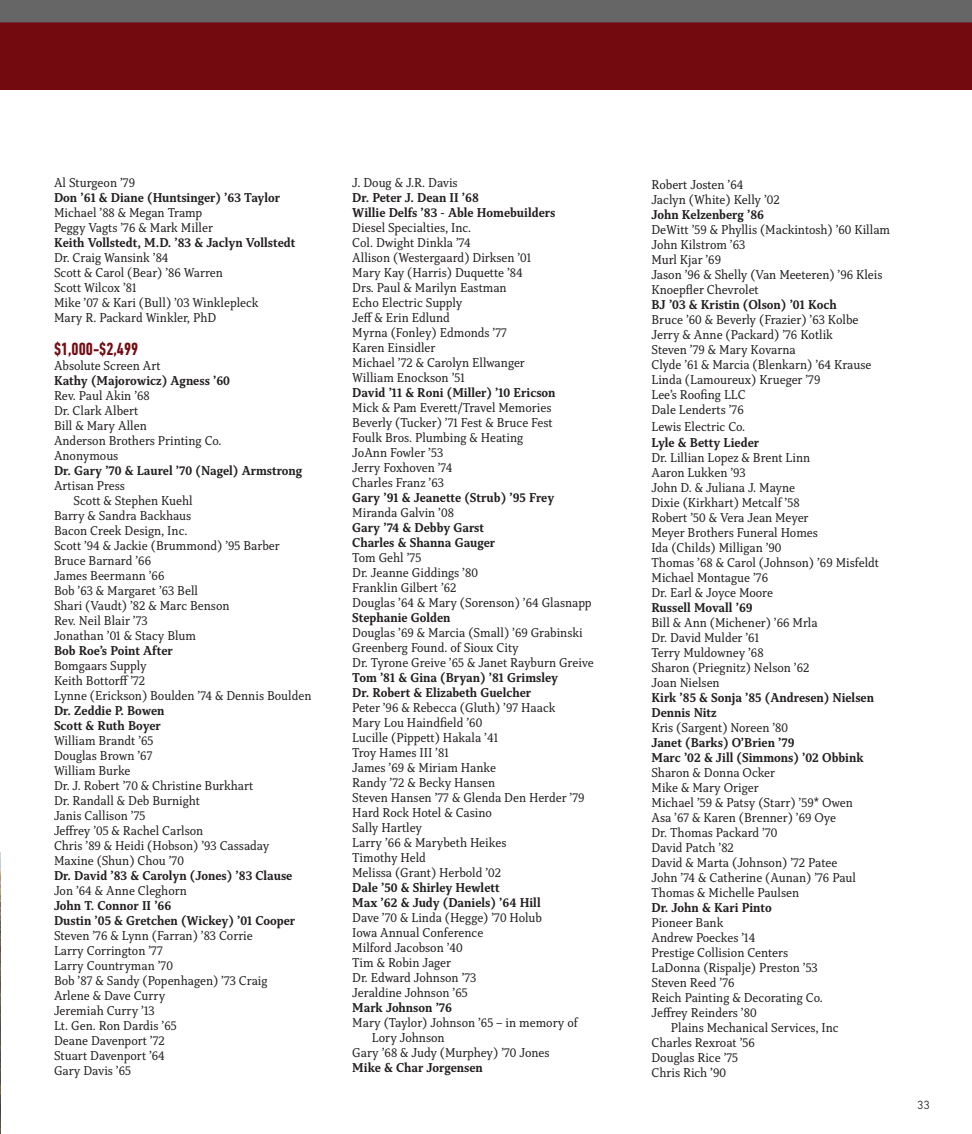
<style>
.page{position:relative;width:972px;height:1134px;background:#fff}
.page>*{position:absolute;margin:0;border:0;box-sizing:border-box;transform-origin:0 0}
.t1{font:700 condensed 18px "DIN Next LT Pro";color:#730b12;scale:.95 1}
.t2{font:13.5px/15px "Capitolina";color:#231f20;scale:.95 1}
.t3{font:700 13.5px/15px "Capitolina";color:#231f20;scale:.95 1}
.t4{font:300 12px "DIN Next LT Pro";color:#000}
</style>
<div class="page">
<img style="left:0;top:852px;width:1px;height:282px">
<div style="left:0;top:22px;width:972px;height:68px;background:#730a10"></div>
<div style="left:0;top:0;width:972px;height:22px;background:#666"></div>
<p class="t2" style="left:54px;top:175px;width:87px">Al Sturgeon ’79</p>
<p class="t3" style="left:54px;top:190px;width:240px">Don ’61 &amp; Diane (Huntsinger) ’63 Taylor</p>
<p class="t2" style="left:54px;top:205px;width:169px">Michael ’88 &amp; Megan Tramp<br>Peggy Vagts ’76 &amp; Mark Miller</p>
<p class="t3" style="left:54px;top:235px;width:256px">Keith Vollstedt, M.D. ’83 &amp; Jaclyn Vollstedt</p>
<p class="t2" style="left:54px;top:250px;width:217px">Dr. Craig Wansink ’84<br>Scott &amp; Carol (Bear) ’86 Warren<br>Scott Wilcox ’81<br>Mike ’07 &amp; Kari (Bull) ’03 Winklepleck<br>Mary R. Packard Winkler, PhD</p>
<h1 class="t1" style="left:54px;top:339px;width:90px">$1,000-$2,499</h1>
<p class="t2" style="left:54px;top:358px;width:114px">Absolute Screen Art</p>
<p class="t3" style="left:54px;top:373px;width:187px">Kathy (Majorowicz) Agness ’60</p>
<p class="t2" style="left:54px;top:388px;width:178px">Rev. Paul Akin ’68<br>Dr. Clark Albert<br>Bill &amp; Mary Allen<br>Anderson Brothers Printing Co.<br>Anonymous</p>
<p class="t3" style="left:54px;top:463px;width:263px">Dr. Gary ’70 &amp; Laurel ’70 (Nagel) Armstrong</p>
<p class="t2" style="left:54px;top:478px;width:76px">Artisan Press</p>
<p class="t2" style="left:73px;top:493px;width:127px">Scott &amp; Stephen Kuehl</p>
<p class="t2" style="left:54px;top:508px;width:146px">Barry &amp; Sandra Backhaus</p>
<p class="t2" style="left:54px;top:523px;width:142px">Bacon Creek Design, Inc.</p>
<p class="t2" style="left:54px;top:538px;width:239px">Scott ’94 &amp; Jackie (Brummond) ’95 Barber</p>
<p class="t2" style="left:54px;top:553px;width:104px">Bruce Barnard ’66</p>
<p class="t2" style="left:54px;top:568px;width:118px">James Beermann ’66</p>
<p class="t2" style="left:54px;top:583px;width:153px">Bob ’63 &amp; Margaret ’63 Bell</p>
<p class="t2" style="left:54px;top:598px;width:186px">Shari (Vaudt) ’82 &amp; Marc Benson</p>
<p class="t2" style="left:54px;top:613px;width:100px">Rev. Neil Blair ’73</p>
<p class="t2" style="left:54px;top:628px;width:151px">Jonathan ’01 &amp; Stacy Blum</p>
<p class="t3" style="left:54px;top:643px;width:127px">Bob Roe’s Point After</p>
<p class="t2" style="left:54px;top:658px;width:273px">Bomgaars Supply<br>Keith Bottorff ’72<br>Lynne (Erickson) Boulden ’74 &amp; Dennis Boulden</p>
<p class="t3" style="left:54px;top:703px;width:118px">Dr. Zeddie P. Bowen<br>Scott &amp; Ruth Boyer</p>
<p class="t2" style="left:54px;top:733px;width:228px">William Brandt ’65<br>Douglas Brown ’67<br>William Burke<br>Dr. J. Robert ’70 &amp; Christine Burkhart<br>Dr. Randall &amp; Deb Burnight<br>Janis Callison ’75<br>Jeffrey ’05 &amp; Rachel Carlson<br>Chris ’89 &amp; Heidi (Hobson) ’93 Cassaday<br>Maxine (Shun) Chou ’70</p>
<p class="t3" style="left:54px;top:868px;width:252px">Dr. David ’83 &amp; Carolyn (Jones) ’83 Clause</p>
<p class="t2" style="left:54px;top:883px;width:141px">Jon ’64 &amp; Anne Cleghorn</p>
<p class="t3" style="left:54px;top:898px;width:255px">John T. Connor II ’66<br>Dustin ’05 &amp; Gretchen (Wickey) ’01 Cooper</p>
<p class="t2" style="left:54px;top:928px;width:226px">Steven ’76 &amp; Lynn (Farran) ’83 Corrie<br>Larry Corrington ’77<br>Larry Countryman ’70<br>Bob ’87 &amp; Sandy (Popenhagen) ’73 Craig<br>Arlene &amp; Dave Curry<br>Jeremiah Curry ’13<br>Lt. Gen. Ron Dardis ’65<br>Deane Davenport ’72<br>Stuart Davenport ’64<br>Gary Davis ’65</p>
<p class="t2" style="left:352px;top:175px;width:112px">J. Doug &amp; J.R. Davis</p>
<p class="t3" style="left:352px;top:190px;width:215px">Dr. Peter J. Dean II ’68<br>Willie Delfs ’83 - Able Homebuilders</p>
<p class="t2" style="left:352px;top:220px;width:190px">Diesel Specialties, Inc.<br>Col. Dwight Dinkla ’74<br>Allison (Westergaard) Dirksen ’01<br>Mary Kay (Harris) Duquette ’84<br>Drs. Paul &amp; Marilyn Eastman<br>Echo Electric Supply<br>Jeff &amp; Erin Edlund<br>Myrna (Fonley) Edmonds ’77<br>Karen Einsidler<br>Michael ’72 &amp; Carolyn Ellwanger<br>William Enockson ’51</p>
<p class="t3" style="left:352px;top:385px;width:215px">David ’11 &amp; Roni (Miller) ’10 Ericson</p>
<p class="t2" style="left:352px;top:400px;width:212px">Mick &amp; Pam Everett/Travel Memories<br>Beverly (Tucker) ’71 Fest &amp; Bruce Fest<br>Foulk Bros. Plumbing &amp; Heating<br>JoAnn Fowler ’53<br>Jerry Foxhoven ’74<br>Charles Franz ’63</p>
<p class="t3" style="left:352px;top:490px;width:214px">Gary ’91 &amp; Jeanette (Strub) ’95 Frey</p>
<p class="t2" style="left:352px;top:505px;width:108px">Miranda Galvin ’08</p>
<p class="t3" style="left:352px;top:520px;width:152px">Gary ’74 &amp; Debby Garst<br>Charles &amp; Shanna Gauger</p>
<p class="t2" style="left:352px;top:550px;width:253px">Tom Gehl ’75<br>Dr. Jeanne Giddings ’80<br>Franklin Gilbert ’62<br>Douglas ’64 &amp; Mary (Sorenson) ’64 Glasnapp</p>
<p class="t3" style="left:352px;top:610px;width:105px">Stephanie Golden</p>
<p class="t2" style="left:352px;top:625px;width:256px">Douglas ’69 &amp; Marcia (Small) ’69 Grabinski<br>Greenberg Found. of Sioux City<br>Dr. Tyrone Greive ’65 &amp; Janet Rayburn Greive</p>
<p class="t3" style="left:352px;top:670px;width:218px">Tom ’81 &amp; Gina (Bryan) ’81 Grimsley<br>Dr. Robert &amp; Elizabeth Guelcher</p>
<p class="t2" style="left:352px;top:700px;width:246px">Peter ’96 &amp; Rebecca (Gluth) ’97 Haack<br>Mary Lou Haindfield ’60<br>Lucille (Pippett) Hakala ’41<br>Troy Hames III ’81<br>James ’69 &amp; Miriam Hanke<br>Randy ’72 &amp; Becky Hansen<br>Steven Hansen ’77 &amp; Glenda Den Herder ’79<br>Hard Rock Hotel &amp; Casino<br>Sally Hartley<br>Larry ’66 &amp; Marybeth Heikes<br>Timothy Held<br>Melissa (Grant) Herbold ’02</p>
<p class="t3" style="left:352px;top:880px;width:200px">Dale ’50 &amp; Shirley Hewlett<br>Max ’62 &amp; Judy (Daniels) ’64 Hill</p>
<p class="t2" style="left:352px;top:910px;width:201px">Dave ’70 &amp; Linda (Hegge) ’70 Holub<br>Iowa Annual Conference<br>Milford Jacobson ’40<br>Tim &amp; Robin Jager<br>Dr. Edward Johnson ’73<br>Jeraldine Johnson ’65</p>
<p class="t3" style="left:352px;top:1000px;width:107px">Mark Johnson ’76</p>
<p class="t2" style="left:352px;top:1015px;width:239px">Mary (Taylor) Johnson ’65 – in memory of</p>
<p class="t2" style="left:372px;top:1030px;width:78px">Lory Johnson</p>
<p class="t2" style="left:352px;top:1045px;width:209px">Gary ’68 &amp; Judy (Murphey) ’70 Jones</p>
<p class="t3" style="left:352px;top:1060px;width:139px">Mike &amp; Char Jorgensen</p>
<p class="t2" style="left:651px;top:178px;width:137px">Robert Josten ’64<br>Jaclyn (White) Kelly ’02</p>
<p class="t3" style="left:651px;top:207px;width:120px">John Kelzenberg ’86</p>
<p class="t2" style="left:651px;top:223px;width:253px">DeWitt ’59 &amp; Phyllis (Mackintosh) ’60 Killam<br>John Kilstrom ’63<br>Murl Kjar ’69<br>Jason ’96 &amp; Shelly (Van Meeteren) ’96 Kleis<br>Knoepfler Chevrolet</p>
<p class="t3" style="left:651px;top:297px;width:197px">BJ ’03 &amp; Kristin (Olson) ’01 Koch</p>
<p class="t2" style="left:651px;top:313px;width:233px">Bruce ’60 &amp; Beverly (Frazier) ’63 Kolbe<br>Jerry &amp; Anne (Packard) ’76 Kotlik<br>Steven ’79 &amp; Mary Kovarna<br>Clyde ’61 &amp; Marcia (Blenkarn) ’64 Krause<br>Linda (Lamoureux) Krueger ’79<br>Lee’s Roofing LLC<br>Dale Lenderts ’76</p>
<p class="t2" style="left:651px;top:419px;width:100px">Lewis Electric Co.</p>
<p class="t3" style="left:651px;top:435px;width:115px">Lyle &amp; Betty Lieder</p>
<p class="t2" style="left:651px;top:451px;width:241px">Dr. Lillian Lopez &amp; Brent Linn<br>Aaron Lukken ’93<br>John D. &amp; Juliana J. Mayne<br>Dixie (Kirkhart) Metcalf ’58<br>Robert ’50 &amp; Vera Jean Meyer<br>Meyer Brothers Funeral Homes<br>Ida (Childs) Milligan ’90<br>Thomas ’68 &amp; Carol (Johnson) ’69 Misfeldt<br>Michael Montague ’76<br>Dr. Earl &amp; Joyce Moore</p>
<p class="t3" style="left:651px;top:600px;width:108px">Russell Movall ’69</p>
<p class="t2" style="left:651px;top:616px;width:176px">Bill &amp; Ann (Michener) ’66 Mrla<br>Dr. David Mulder ’61<br>Terry Muldowney ’68<br>Sharon (Priegnitz) Nelson ’62<br>Joan Nielsen</p>
<p class="t3" style="left:651px;top:690px;width:236px">Kirk ’85 &amp; Sonja ’85 (Andresen) Nielsen<br>Dennis Nitz</p>
<p class="t2" style="left:651px;top:720px;width:145px">Kris (Sargent) Noreen ’80</p>
<p class="t3" style="left:651px;top:735px;width:225px">Janet (Barks) O’Brien ’79<br>Marc ’02 &amp; Jill (Simmons) ’02 Obbink</p>
<p class="t2" style="left:651px;top:765px;width:217px">Sharon &amp; Donna Ocker<br>Mike &amp; Mary Origer<br>Michael ’59 &amp; Patsy (Starr) ’59* Owen<br>Asa ’67 &amp; Karen (Brenner) ’69 Oye<br>Dr. Thomas Packard ’70<br>David Patch ’82<br>David &amp; Marta (Johnson) ’72 Patee<br>John ’74 &amp; Catherine (Aunan) ’76 Paul<br>Thomas &amp; Michelle Paulsen</p>
<p class="t3" style="left:651px;top:900px;width:128px">Dr. John &amp; Kari Pinto</p>
<p class="t2" style="left:651px;top:915px;width:182px">Pioneer Bank<br>Andrew Poeckes ’14<br>Prestige Collision Centers<br>LaDonna (Rispalje) Preston ’53<br>Steven Reed ’76<br>Reich Painting &amp; Decorating Co.<br>Jeffrey Reinders ’80</p>
<p class="t2" style="left:651px;top:1020px;width:199px;text-indent:19px">Plains Mechanical Services, Inc<br>Charles Rexroat ’56<br>Douglas Rice ’75<br>Chris Rich ’90</p>
<p class="t4" style="left:917px;top:1098px;width:14px">33</p>
</div>
